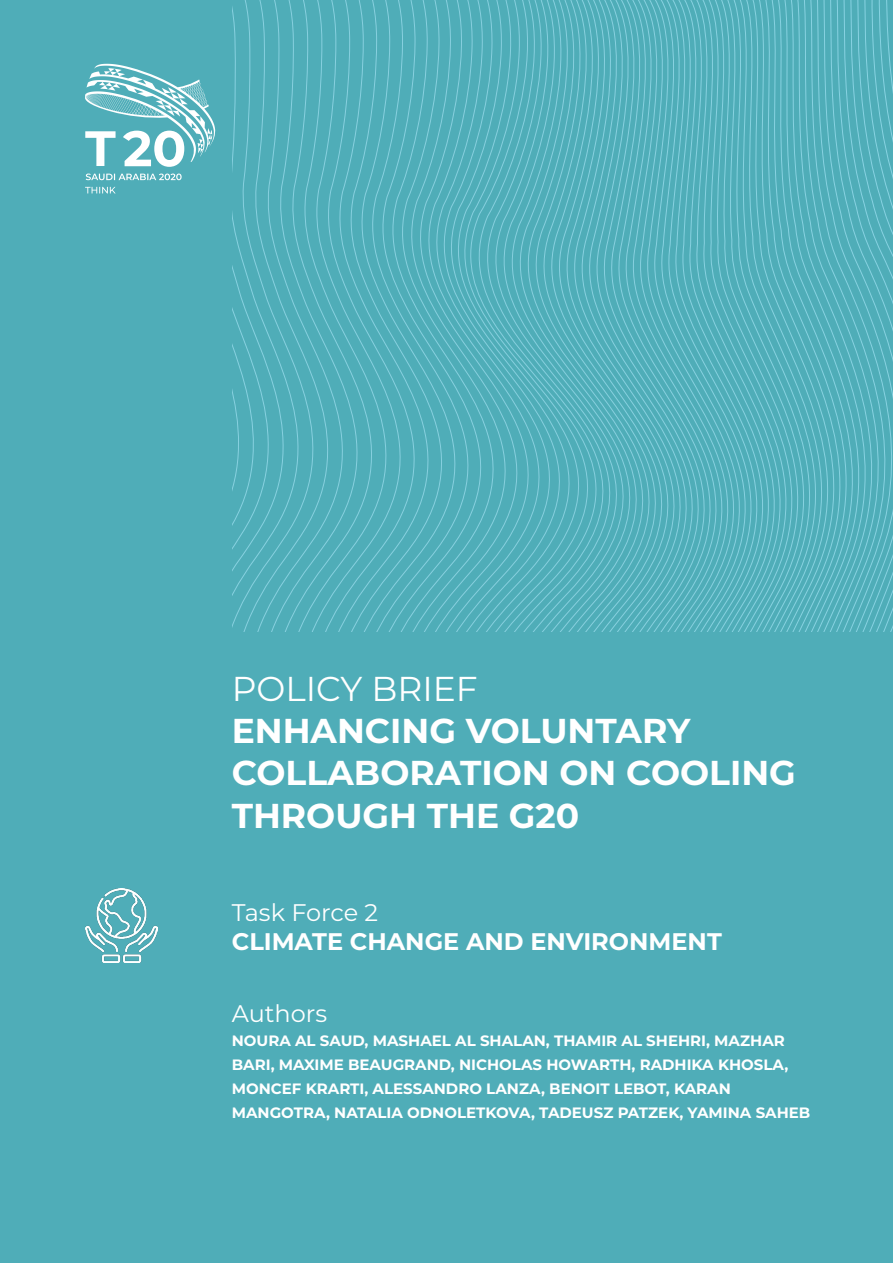
<style>
.page{position:relative;width:893px;height:1263px;background:#4fadb8}
.page>*{position:absolute;margin:0;border:0;box-sizing:border-box;transform-origin:0 0}
.t1{font:700 34.5px/42px "Montserrat";color:#fff}
.t2{font:34.5px "Montserrat";color:#fff}
.t3{font:700 24px "Montserrat";color:#fff}
.t4{font:24px "Montserrat";color:#fff}
.t5{font:700 15px/24px "Montserrat";color:#fff}
</style>
<div class="page">
<svg style="left:232px;top:6px;width:7px;height:622px"></svg>
<svg style="left:239px;top:0;width:12px;height:631px"></svg>
<svg style="left:251px;top:0;width:11px;height:631px"></svg>
<svg style="left:262px;top:9px;width:12px;height:622px"></svg>
<svg style="left:274px;top:0;width:11px;height:627px"></svg>
<svg style="left:285px;top:0;width:12px;height:631px"></svg>
<svg style="left:297px;top:0;width:11px;height:631px"></svg>
<svg style="left:308px;top:0;width:10px;height:631px"></svg>
<svg style="left:318px;top:0;width:11px;height:631px"></svg>
<svg style="left:329px;top:0;width:10px;height:631px"></svg>
<svg style="left:339px;top:0;width:9px;height:631px"></svg>
<svg style="left:348px;top:12px;width:10px;height:619px"></svg>
<svg style="left:358px;top:0;width:9px;height:631px"></svg>
<svg style="left:367px;top:0;width:8px;height:628px"></svg>
<svg style="left:375px;top:12px;width:9px;height:619px"></svg>
<svg style="left:384px;top:0;width:7px;height:631px"></svg>
<svg style="left:391px;top:0;width:8px;height:629px"></svg>
<svg style="left:399px;top:1px;width:6px;height:630px"></svg>
<svg style="left:421px;top:0;width:8px;height:631px"></svg>
<svg style="left:429px;top:0;width:8px;height:631px"></svg>
<svg style="left:437px;top:9px;width:7px;height:621px"></svg>
<svg style="left:444px;top:0;width:8px;height:631px"></svg>
<svg style="left:452px;top:0;width:8px;height:631px"></svg>
<svg style="left:460px;top:13px;width:7px;height:615px"></svg>
<svg style="left:467px;top:0;width:8px;height:631px"></svg>
<svg style="left:475px;top:0;width:7px;height:631px"></svg>
<svg style="left:482px;top:0;width:7px;height:631px"></svg>
<svg style="left:489px;top:0;width:8px;height:631px"></svg>
<svg style="left:497px;top:0;width:7px;height:631px"></svg>
<svg style="left:504px;top:0;width:7px;height:631px"></svg>
<svg style="left:511px;top:0;width:7px;height:631px"></svg>
<svg style="left:518px;top:0;width:7px;height:631px"></svg>
<svg style="left:525px;top:0;width:7px;height:631px"></svg>
<svg style="left:532px;top:0;width:7px;height:631px"></svg>
<svg style="left:539px;top:0;width:7px;height:631px"></svg>
<svg style="left:546px;top:0;width:7px;height:631px"></svg>
<svg style="left:553px;top:0;width:7px;height:631px"></svg>
<svg style="left:560px;top:0;width:7px;height:631px"></svg>
<svg style="left:567px;top:0;width:6px;height:631px"></svg>
<svg style="left:573px;top:0;width:7px;height:631px"></svg>
<svg style="left:580px;top:0;width:7px;height:631px"></svg>
<svg style="left:587px;top:0;width:7px;height:631px"></svg>
<svg style="left:594px;top:0;width:7px;height:631px"></svg>
<svg style="left:601px;top:0;width:6px;height:631px"></svg>
<svg style="left:607px;top:0;width:7px;height:631px"></svg>
<svg style="left:614px;top:0;width:7px;height:631px"></svg>
<svg style="left:621px;top:0;width:6px;height:631px"></svg>
<svg style="left:627px;top:0;width:7px;height:631px"></svg>
<svg style="left:634px;top:0;width:7px;height:631px"></svg>
<svg style="left:641px;top:0;width:7px;height:631px"></svg>
<svg style="left:648px;top:0;width:7px;height:631px"></svg>
<svg style="left:655px;top:0;width:6px;height:631px"></svg>
<svg style="left:661px;top:0;width:7px;height:631px"></svg>
<svg style="left:668px;top:0;width:7px;height:631px"></svg>
<svg style="left:675px;top:0;width:7px;height:631px"></svg>
<svg style="left:682px;top:0;width:7px;height:631px"></svg>
<svg style="left:689px;top:0;width:7px;height:631px"></svg>
<svg style="left:696px;top:0;width:7px;height:631px"></svg>
<svg style="left:703px;top:0;width:7px;height:631px"></svg>
<svg style="left:710px;top:0;width:7px;height:631px"></svg>
<svg style="left:717px;top:0;width:7px;height:631px"></svg>
<svg style="left:724px;top:0;width:7px;height:631px"></svg>
<svg style="left:731px;top:0;width:8px;height:631px"></svg>
<svg style="left:739px;top:0;width:7px;height:631px"></svg>
<svg style="left:746px;top:0;width:7px;height:631px"></svg>
<svg style="left:753px;top:0;width:8px;height:631px"></svg>
<svg style="left:761px;top:0;width:8px;height:631px"></svg>
<svg style="left:769px;top:0;width:7px;height:631px"></svg>
<svg style="left:776px;top:0;width:8px;height:631px"></svg>
<svg style="left:784px;top:0;width:8px;height:631px"></svg>
<svg style="left:792px;top:0;width:8px;height:631px"></svg>
<svg style="left:800px;top:0;width:8px;height:631px"></svg>
<svg style="left:808px;top:0;width:8px;height:631px"></svg>
<svg style="left:816px;top:0;width:8px;height:631px"></svg>
<svg style="left:824px;top:0;width:69px;height:631px"></svg>
<svg style="left:85px;top:64px;width:130px;height:129px"></svg>
<img style="left:85px;top:889px;width:72px;height:73px">
<p class="t2" style="left:232px;top:665px;width:247px">POLICY BRIEF</p>
<p class="t1" style="left:232px;top:708px;width:566px">ENHANCING VOLUNTARY<br>COLLABORATION ON COOLING<br>THROUGH THE G20</p>
<p class="t4" style="left:232px;top:896px;width:148px">Task Force 2</p>
<p class="t3" style="left:232px;top:924px;width:492px">CLIMATE CHANGE AND ENVIRONMENT</p>
<p class="t4" style="left:232px;top:997px;width:97px">Authors</p>
<p class="t5" style="left:232px;top:1028px;width:580px">NOURA AL SAUD, MASHAEL AL SHALAN, THAMIR AL SHEHRI, MAZHAR BARI, MAXIME BEAUGRAND, NICHOLAS HOWARTH, RADHIKA KHOSLA, MONCEF KRARTI, ALESSANDRO LANZA, BENOIT LEBOT, KARAN MANGOTRA, NATALIA ODNOLETKOVA, TADEUSZ PATZEK, YAMINA SAHEB</p>
</div>
